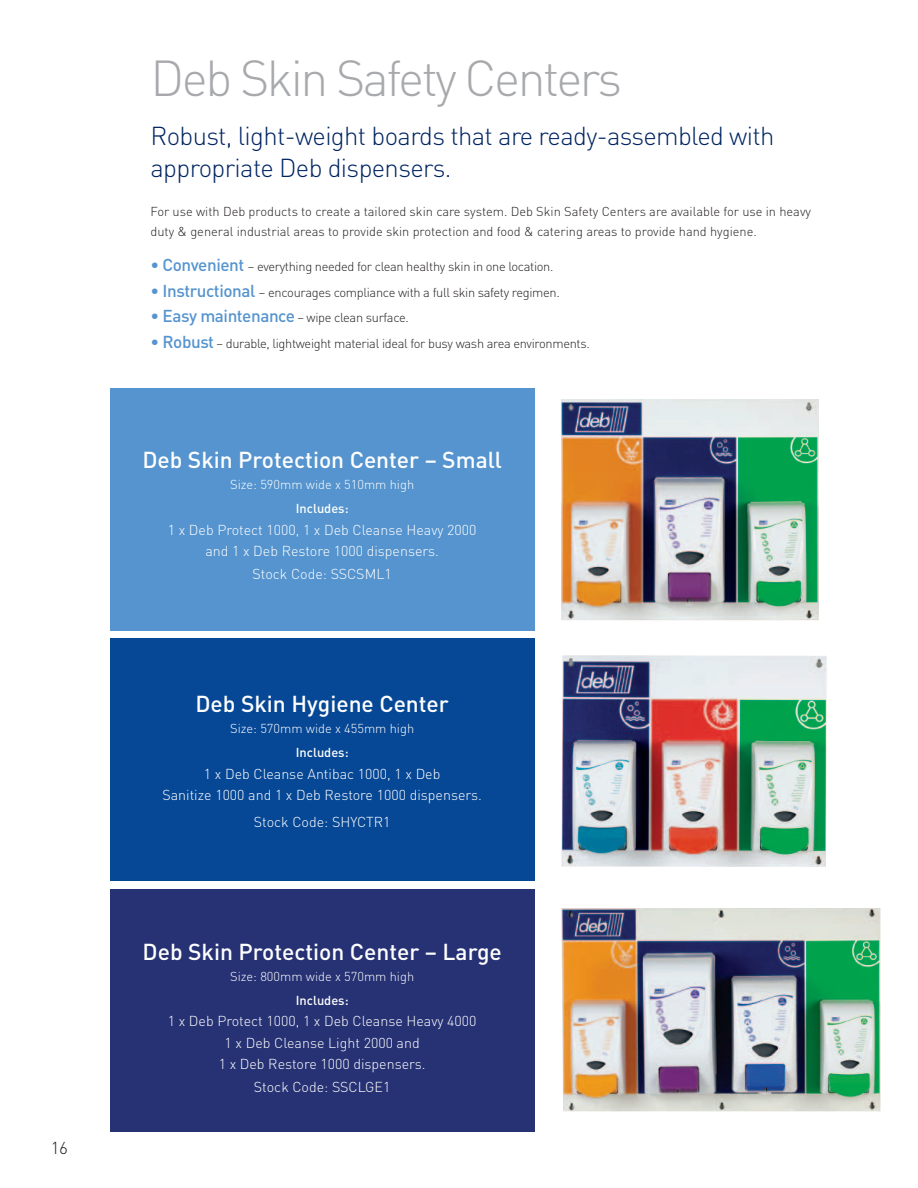
<style>
.page{position:relative;width:918px;height:1188px;background:#fff}
.page>*{position:absolute;margin:0;border:0;box-sizing:border-box;transform-origin:0 0}
.t1{font:300 49.8px "DIN";letter-spacing:-.05em;color:#a8a9ad}
.t2{font:300 25.65px/32.8px "DIN";letter-spacing:-.025em;color:#002562}
.t3{font:500 22.8px "DIN";color:#fff}
.t4{font:300 17.1px "DIN";color:#231f20}
.t5{font:300 14.25px/21.3px "DIN";color:#fff;text-align:center}
.t6{font:300 12.9px "DIN";letter-spacing:-.025em;color:#231f20}
.t7{font:300 12.9px/20px "DIN";color:#231f20}
.t8{font:300 12.9px "DIN";color:#fff}
.t9{font:500 12.9px "DIN";color:#fff}
.s1{font-weight:500;font-size:17.1px;color:#5594ce}
</style>
<div class="page">
<hr style="left:917px;top:986px;width:1px;height:202px;background:#a8a9ad">
<div style="left:110px;top:388px;width:424px;height:242px;background:#5594ce"></div>
<div style="left:110px;top:638px;width:424px;height:243px;background:#074896"></div>
<div style="left:110px;top:889px;width:424px;height:242px;background:#273274"></div>
<img style="left:561px;top:399px;width:258px;height:221px">
<img style="left:562px;top:655px;width:265px;height:212px">
<img style="left:561px;top:908px;width:319px;height:203px">
<p class="t4" style="left:51px;top:1137px;width:19px">16</p>
<h1 class="t1" style="left:151px;top:47px;width:473px">Deb Skin Safety Centers</h1>
<h2 class="t2" style="left:151px;top:119px;width:626px">Robust, light-weight boards that are ready-assembled with appropriate Deb dispensers.</h2>
<p class="t7" style="left:151px;top:202px;width:662px">For use with Deb products to create a tailored skin care system. Deb Skin Safety Centers are available for use in heavy duty &amp; general industrial areas to provide skin protection and food &amp; catering areas to provide hand hygiene.</p>
<p class="t6" style="left:151px;top:258px;width:404px"><span class="s1">• Convenient</span> – everything needed for clean healthy skin in one location.</p>
<p class="t6" style="left:151px;top:284px;width:411px"><span class="s1">• Instructional</span> – encourages compliance with a full skin safety regimen.</p>
<p class="t6" style="left:151px;top:310px;width:260px"><span class="s1">• Easy maintenance</span> – wipe clean surface.</p>
<p class="t6" style="left:151px;top:335px;width:441px"><span class="s1">• Robust</span> – durable, lightweight material ideal for busy wash area environments.</p>
<h3 class="t3" style="left:142px;top:445px;width:361px">Deb Skin Protection Center – Small</h3>
<p class="t8" style="left:230px;top:477px;width:186px">Size: 590mm wide x 510mm high</p>
<p class="t9" style="left:296px;top:500px;width:54px">Includes:</p>
<p class="t5" style="left:168px;top:519px;width:310px">1 x Deb Protect 1000, 1 x Deb Cleanse Heavy 2000 and 1 x Deb Restore 1000 dispensers.</p>
<p class="t5" style="left:253px;top:563px;width:141px">Stock Code: SSCSML1</p>
<h3 class="t3" style="left:195px;top:689px;width:255px">Deb Skin Hygiene Center</h3>
<p class="t8" style="left:230px;top:721px;width:186px">Size: 570mm wide x 455mm high</p>
<p class="t9" style="left:296px;top:744px;width:54px">Includes:</p>
<p class="t5" style="left:162px;top:763px;width:321px">1 x Deb Cleanse Antibac 1000, 1 x Deb<br>Sanitize 1000 and 1 x Deb Restore 1000 dispensers.</p>
<p class="t5" style="left:254px;top:811px;width:138px">Stock Code: SHYCTR1</p>
<h3 class="t3" style="left:143px;top:937px;width:361px">Deb Skin Protection Center – Large</h3>
<p class="t8" style="left:230px;top:968px;width:186px">Size: 800mm wide x 570mm high</p>
<p class="t9" style="left:296px;top:992px;width:54px">Includes:</p>
<p class="t5" style="left:168px;top:1010px;width:310px">1 x Deb Protect 1000, 1 x Deb Cleanse Heavy 4000<br>1 x Deb Cleanse Light 2000 and<br>1 x Deb Restore 1000 dispensers.</p>
<p class="t5" style="left:254px;top:1076px;width:138px">Stock Code: SSCLGE1</p>
</div>
